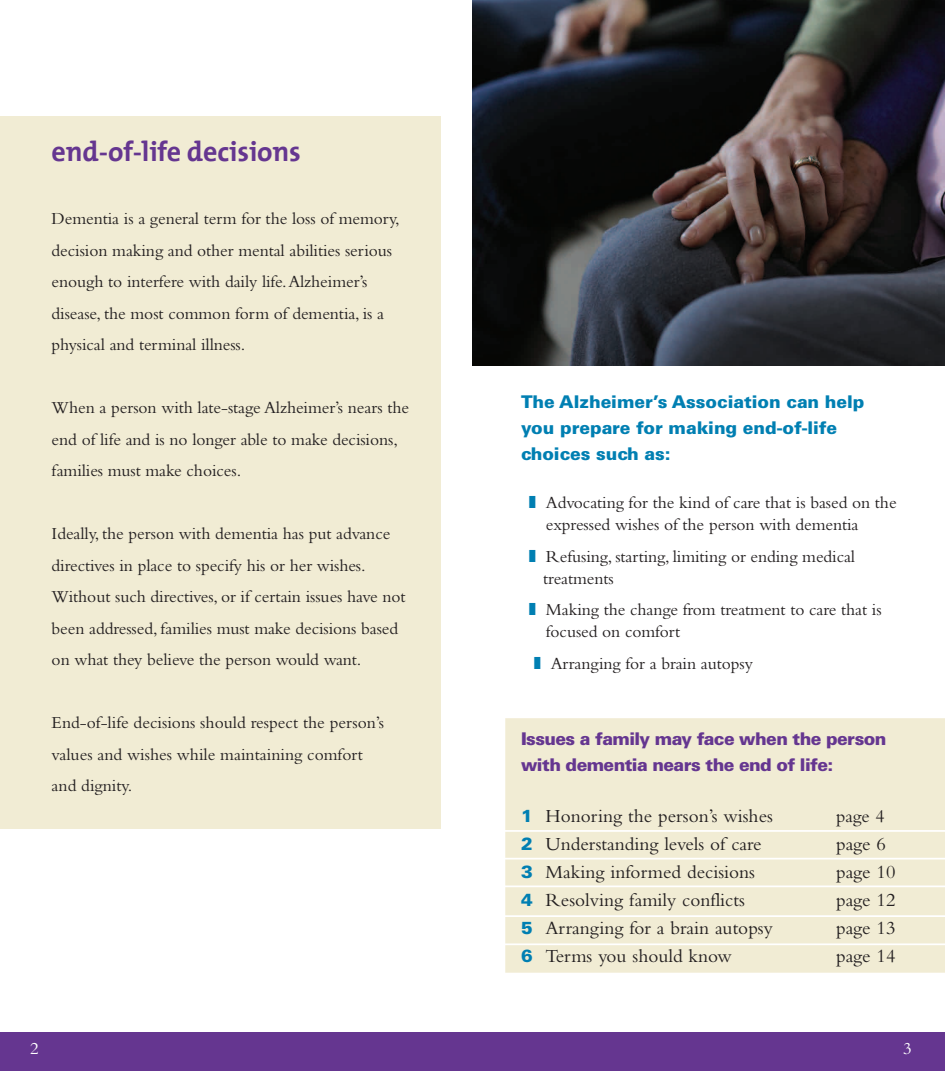
<style>
.page{position:relative;width:945px;height:1071px;background:#fff}
.page>*{position:absolute;margin:0;border:0;box-sizing:border-box;transform-origin:0 0}
.t1{font:28px "alzheimer'sassociation";letter-spacing:-.005em;color:#653690}
.t2{font:19.25px "Bembo Std";color:#231f20}
.t3{font:18.72px "Bembo Std";color:#231f20}
.t4{font:17.5px/31.5px "Bembo Std";letter-spacing:-.005em;color:#231f20}
.t5{font:900 17.5px/26.2px "Univers LT Std";letter-spacing:-.005em;color:#007fb2}
.t6{font:900 17.5px/26.2px "Univers LT Std";letter-spacing:-.035em;color:#653690}
.t7{font:17.5px "Bembo";color:#fff}
.s1{font-family:"Univers LT Std";font-weight:900;font-size:17.5px;color:#007fb2}
</style>
<div class="page">
<div style="left:0;top:117px;width:440px;height:712px;background:#f1ecd4"></div>
<div style="left:505px;top:718px;width:440px;height:255px;background:#f1ecd4"></div>
<img style="left:472px;top:0;width:473px;height:366px">
<hr style="left:493px;top:830px;width:452px;height:2px;background:#fff">
<hr style="left:493px;top:858px;width:452px;height:2px;background:#fff">
<hr style="left:493px;top:886px;width:452px;height:1px;background:#fff">
<hr style="left:493px;top:915px;width:452px;height:2px;background:#fff">
<hr style="left:493px;top:943px;width:452px;height:2px;background:#fff">
<div style="left:0;top:1032px;width:945px;height:39px;background:#653690"></div>
<h1 class="t1" style="left:52px;top:129px;width:251px">end-of-life decisions</h1>
<p class="t4" style="left:52px;top:203px;width:350px">Dementia is a general term for the loss of memory, decision making and other mental abilities serious enough to interfere with daily life. Alzheimer’s disease, the most common form of dementia, is a physical and terminal illness.</p>
<p class="t4" style="left:52px;top:392px;width:359px">When a person with late-stage Alzheimer’s nears the end of life and is no longer able to make decisions, families must make choices.</p>
<p class="t4" style="left:52px;top:518px;width:356px">Ideally, the person with dementia has put advance directives in place to specify his or her wishes.<br>Without such directives, or if certain issues have not been addressed, families must make decisions based on what they believe the person would want.</p>
<p class="t4" style="left:52px;top:707px;width:334px">End-of-life decisions should respect the person’s values and wishes while maintaining comfort and dignity.</p>
<p class="t5" style="left:521px;top:388px;width:345px">The Alzheimer’s Association can help you prepare for making end-of-life choices such as:</p>
<p class="t4" style="left:546px;top:492px;width:352px;line-height:21.9px">Advocating for the kind of care that is based on the expressed wishes of the person with dementia</p>
<p class="t4" style="left:543px;top:545px;width:313px;line-height:21.9px">Refusing, starting, limiting or ending medical treatments</p>
<p class="t4" style="left:546px;top:598px;width:337px;line-height:21.9px">Making the change from treatment to care that is focused on comfort</p>
<p class="t4" style="left:551px;top:648px;width:204px">Arranging for a brain autopsy</p>
<p class="t6" style="left:521px;top:725px;width:367px">Issues a family may face when the person with dementia nears the end of life:</p>
<p class="t2" style="left:521px;top:805px;width:253px"><span class="s1">1</span> Honoring the person’s wishes</p>
<p class="t3" style="left:836px;top:806px;width:50px">page 4</p>
<p class="t2" style="left:521px;top:833px;width:242px"><span class="s1">2</span> Understanding levels of care</p>
<p class="t2" style="left:836px;top:833px;width:52px">page 6</p>
<p class="t2" style="left:521px;top:861px;width:236px"><span class="s1">3</span> Making informed decisions</p>
<p class="t2" style="left:836px;top:861px;width:61px">page 10</p>
<p class="t2" style="left:521px;top:889px;width:225px"><span class="s1">4</span> Resolving family conflicts</p>
<p class="t2" style="left:836px;top:889px;width:61px">page 12</p>
<p class="t2" style="left:521px;top:917px;width:253px"><span class="s1">5</span> Arranging for a brain autopsy</p>
<p class="t2" style="left:836px;top:917px;width:61px">page 13</p>
<p class="t2" style="left:521px;top:945px;width:212px"><span class="s1">6</span> Terms you should know</p>
<p class="t2" style="left:836px;top:945px;width:61px">page 14</p>
<p class="t7" style="left:30px;top:1038px;width:10px">2</p>
<p class="t7" style="left:903px;top:1038px;width:10px">3</p>
</div>
